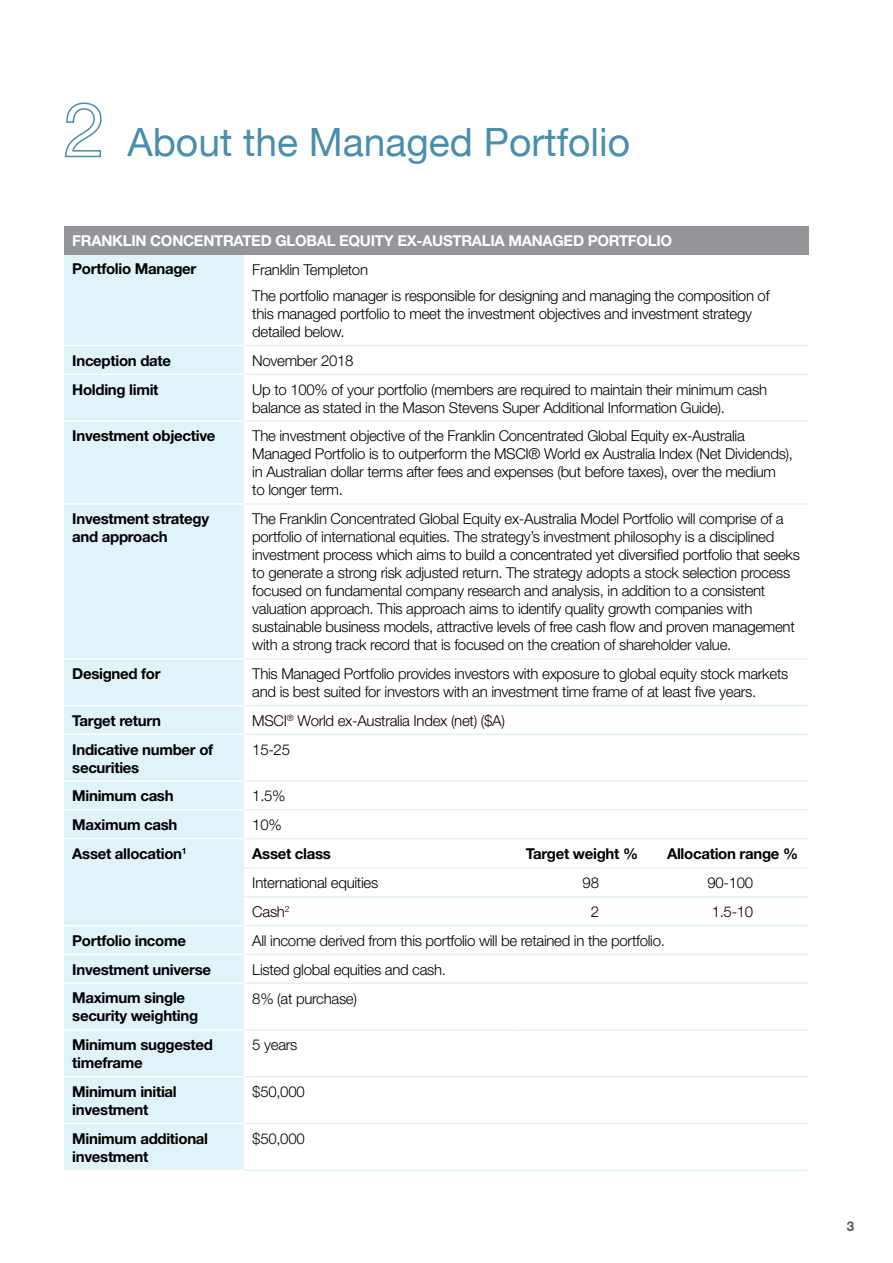
<style>
.page{position:relative;width:893px;height:1263px;background:#fff}
.page>*{position:absolute;margin:0;border:0;box-sizing:border-box;transform-origin:0 0}
.t1{font:39px "Helvetica Neue";color:#498ead}
.t2{font:300 15px/18px "Helvetica Neue";letter-spacing:-.02em;color:#000}
.t3{font:700 15px/18px "Helvetica Neue";letter-spacing:-.02em;color:#000}
.t4{font:700 15px "Helvetica Neue";letter-spacing:-.02em;color:#fff}
.t5{font:700 13.5px "Helvetica Neue";color:#58595b}
</style>
<div class="page">
<svg style="left:64px;top:102px;width:38px;height:56px"></svg>
<div style="left:64px;top:226px;width:745px;height:29px;background:#939598"></div>
<div style="left:64px;top:255px;width:180px;height:670px;background:#dff3f9"></div>
<div style="left:64px;top:926px;width:180px;height:243px;background:#dff3f9"></div>
<hr style="left:244px;top:345px;width:273px;height:1px;background:#dff3f9">
<hr style="left:517px;top:345px;width:142px;height:1px;background:#dff3f9">
<hr style="left:659px;top:345px;width:150px;height:1px;background:#dff3f9">
<hr style="left:244px;top:374px;width:273px;height:1px;background:#dff3f9">
<hr style="left:517px;top:374px;width:142px;height:1px;background:#dff3f9">
<hr style="left:659px;top:374px;width:150px;height:1px;background:#dff3f9">
<hr style="left:244px;top:420px;width:273px;height:2px;background:#dff3f9">
<hr style="left:517px;top:420px;width:142px;height:2px;background:#dff3f9">
<hr style="left:659px;top:420px;width:150px;height:2px;background:#dff3f9">
<hr style="left:244px;top:503px;width:273px;height:2px;background:#dff3f9">
<hr style="left:517px;top:503px;width:142px;height:2px;background:#dff3f9">
<hr style="left:659px;top:503px;width:150px;height:2px;background:#dff3f9">
<hr style="left:244px;top:658px;width:273px;height:1px;background:#dff3f9">
<hr style="left:517px;top:658px;width:142px;height:1px;background:#dff3f9">
<hr style="left:659px;top:658px;width:150px;height:1px;background:#dff3f9">
<hr style="left:244px;top:705px;width:273px;height:1px;background:#dff3f9">
<hr style="left:517px;top:705px;width:142px;height:1px;background:#dff3f9">
<hr style="left:659px;top:705px;width:150px;height:1px;background:#dff3f9">
<hr style="left:244px;top:734px;width:273px;height:1px;background:#dff3f9">
<hr style="left:517px;top:734px;width:142px;height:1px;background:#dff3f9">
<hr style="left:659px;top:734px;width:150px;height:1px;background:#dff3f9">
<hr style="left:244px;top:780px;width:273px;height:2px;background:#dff3f9">
<hr style="left:517px;top:780px;width:142px;height:2px;background:#dff3f9">
<hr style="left:659px;top:780px;width:150px;height:2px;background:#dff3f9">
<hr style="left:244px;top:809px;width:273px;height:2px;background:#dff3f9">
<hr style="left:517px;top:809px;width:142px;height:2px;background:#dff3f9">
<hr style="left:659px;top:809px;width:150px;height:2px;background:#dff3f9">
<hr style="left:244px;top:838px;width:273px;height:1px;background:#dff3f9">
<hr style="left:517px;top:838px;width:142px;height:1px;background:#dff3f9">
<hr style="left:659px;top:838px;width:150px;height:1px;background:#dff3f9">
<hr style="left:244px;top:867px;width:273px;height:2px;background:#dff3f9">
<hr style="left:517px;top:867px;width:142px;height:2px;background:#dff3f9">
<hr style="left:659px;top:867px;width:150px;height:2px;background:#dff3f9">
<hr style="left:244px;top:896px;width:273px;height:1px;background:#dff3f9">
<hr style="left:517px;top:896px;width:142px;height:1px;background:#dff3f9">
<hr style="left:659px;top:896px;width:150px;height:1px;background:#dff3f9">
<hr style="left:244px;top:925px;width:273px;height:1px;background:#dff3f9">
<hr style="left:517px;top:925px;width:142px;height:1px;background:#dff3f9">
<hr style="left:659px;top:925px;width:150px;height:1px;background:#dff3f9">
<hr style="left:64px;top:345px;width:180px;height:1px;background:#fff">
<hr style="left:64px;top:374px;width:180px;height:1px;background:#fff">
<hr style="left:64px;top:420px;width:180px;height:2px;background:#fff">
<hr style="left:64px;top:503px;width:180px;height:2px;background:#fff">
<hr style="left:64px;top:658px;width:180px;height:1px;background:#fff">
<hr style="left:64px;top:705px;width:180px;height:1px;background:#fff">
<hr style="left:64px;top:734px;width:180px;height:1px;background:#fff">
<hr style="left:64px;top:780px;width:180px;height:2px;background:#fff">
<hr style="left:64px;top:809px;width:180px;height:2px;background:#fff">
<hr style="left:64px;top:838px;width:180px;height:1px;background:#fff">
<hr style="left:64px;top:954px;width:180px;height:1px;background:#fff">
<hr style="left:64px;top:982px;width:180px;height:2px;background:#fff">
<hr style="left:64px;top:1029px;width:180px;height:2px;background:#fff">
<hr style="left:64px;top:1076px;width:180px;height:1px;background:#fff">
<hr style="left:64px;top:1123px;width:180px;height:1px;background:#fff">
<hr style="left:244px;top:954px;width:273px;height:1px;background:#dff3f9">
<hr style="left:517px;top:954px;width:142px;height:1px;background:#dff3f9">
<hr style="left:659px;top:954px;width:150px;height:1px;background:#dff3f9">
<hr style="left:244px;top:982px;width:273px;height:2px;background:#dff3f9">
<hr style="left:517px;top:982px;width:142px;height:2px;background:#dff3f9">
<hr style="left:659px;top:982px;width:150px;height:2px;background:#dff3f9">
<hr style="left:244px;top:1123px;width:273px;height:1px;background:#dff3f9">
<hr style="left:517px;top:1123px;width:142px;height:1px;background:#dff3f9">
<hr style="left:659px;top:1123px;width:150px;height:1px;background:#dff3f9">
<hr style="left:244px;top:1169px;width:273px;height:2px;background:#dff3f9">
<hr style="left:517px;top:1169px;width:142px;height:2px;background:#dff3f9">
<hr style="left:659px;top:1169px;width:150px;height:2px;background:#dff3f9">
<hr style="left:244px;top:1029px;width:273px;height:2px;background:#dff3f9">
<hr style="left:517px;top:1029px;width:142px;height:2px;background:#dff3f9">
<hr style="left:659px;top:1029px;width:150px;height:2px;background:#dff3f9">
<hr style="left:244px;top:1076px;width:273px;height:1px;background:#dff3f9">
<hr style="left:517px;top:1076px;width:142px;height:1px;background:#dff3f9">
<hr style="left:659px;top:1076px;width:150px;height:1px;background:#dff3f9">
<h1 class="t1" style="left:128px;top:114px;width:504px">About the Managed Portfolio</h1>
<p class="t4" style="left:72px;top:232px;width:601px">FRANKLIN CONCENTRATED GLOBAL EQUITY EX-AUSTRALIA MANAGED PORTFOLIO</p>
<p class="t3" style="left:72px;top:260px;width:126px">Portfolio Manager</p>
<p class="t2" style="left:252px;top:256px;width:519px;line-height:26.5px">Franklin Templeton<br>The portfolio manager is responsible for designing and managing the composition of</p>
<p class="t2" style="left:252px;top:304px;width:501px">this managed portfolio to meet the investment objectives and investment strategy detailed below.</p>
<p class="t3" style="left:72px;top:351px;width:100px">Inception date</p>
<p class="t2" style="left:252px;top:351px;width:103px">November 2018</p>
<p class="t3" style="left:72px;top:380px;width:88px">Holding limit</p>
<p class="t2" style="left:252px;top:380px;width:516px">Up to 100% of your portfolio (members are required to maintain their minimum cash balance as stated in the Mason Stevens Super Additional Information Guide).</p>
<p class="t3" style="left:72px;top:427px;width:145px">Investment objective</p>
<p class="t2" style="left:252px;top:427px;width:542px">The investment objective of the Franklin Concentrated Global Equity ex-Australia Managed Portfolio is to outperform the MSCI® World ex Australia Index (Net Dividends), in Australian dollar terms after fees and expenses (but before taxes), over the medium<br>to longer term.</p>
<p class="t3" style="left:72px;top:509px;width:138px">Investment strategy and approach</p>
<p class="t2" style="left:252px;top:510px;width:549px">The Franklin Concentrated Global Equity ex-Australia Model Portfolio will comprise of a portfolio of international equities. The strategy’s investment philosophy is a disciplined investment process which aims to build a concentrated yet diversified portfolio that seeks to generate a strong risk adjusted return. The strategy adopts a stock selection process focused on fundamental company research and analysis, in addition to a consistent valuation approach. This approach aims to identify quality growth companies with sustainable business models, attractive levels of free cash flow and proven management with a strong track record that is focused on the creation of shareholder value.</p>
<p class="t3" style="left:72px;top:664px;width:90px">Designed for</p>
<p class="t2" style="left:252px;top:664px;width:537px">This Managed Portfolio provides investors with exposure to global equity stock markets and is best suited for investors with an investment time frame of at least five years.</p>
<p class="t3" style="left:72px;top:711px;width:90px">Target return</p>
<p class="t2" style="left:252px;top:711px;width:254px">MSCI<sup>®</sup> World ex-Australia Index (net) ($A)</p>
<p class="t3" style="left:72px;top:740px;width:142px">Indicative number of securities</p>
<p class="t2" style="left:252px;top:740px;width:39px">15-25</p>
<p class="t3" style="left:72px;top:787px;width:103px">Minimum cash</p>
<p class="t2" style="left:252px;top:787px;width:35px">1.5%</p>
<p class="t3" style="left:72px;top:815px;width:107px">Maximum cash</p>
<p class="t2" style="left:252px;top:815px;width:31px">10%</p>
<p class="t3" style="left:72px;top:844px;width:116px">Asset allocation<sup>1</sup></p>
<p class="t3" style="left:252px;top:844px;width:80px">Asset class</p>
<p class="t3" style="left:526px;top:844px;width:114px">Target weight %</p>
<p class="t3" style="left:667px;top:844px;width:132px">Allocation range %</p>
<p class="t2" style="left:252px;top:874px;width:127px">International equities</p>
<p class="t2" style="left:583px;top:874px;width:18px">98</p>
<p class="t2" style="left:708px;top:874px;width:47px">90-100</p>
<p class="t2" style="left:252px;top:902px;width:39px">Cash<sup>2</sup></p>
<p class="t2" style="left:591px;top:902px;width:10px">2</p>
<p class="t2" style="left:712px;top:902px;width:43px">1.5-10</p>
<p class="t3" style="left:72px;top:931px;width:115px">Portfolio income</p>
<p class="t2" style="left:252px;top:931px;width:414px">All income derived from this portfolio will be retained in the portfolio.</p>
<p class="t3" style="left:72px;top:960px;width:140px">Investment universe</p>
<p class="t2" style="left:252px;top:960px;width:195px">Listed global equities and cash.</p>
<p class="t3" style="left:72px;top:989px;width:127px">Maximum single security weighting</p>
<p class="t2" style="left:252px;top:989px;width:106px">8% (at purchase)</p>
<p class="t3" style="left:72px;top:1035px;width:142px">Minimum suggested timeframe</p>
<p class="t2" style="left:252px;top:1035px;width:47px">5 years</p>
<p class="t3" style="left:72px;top:1082px;width:106px">Minimum initial investment</p>
<p class="t2" style="left:252px;top:1082px;width:54px">$50,000</p>
<p class="t3" style="left:72px;top:1129px;width:137px">Minimum additional investment</p>
<p class="t2" style="left:252px;top:1129px;width:54px">$50,000</p>
<p class="t5" style="left:847px;top:1218px;width:9px">3</p>
</div>
